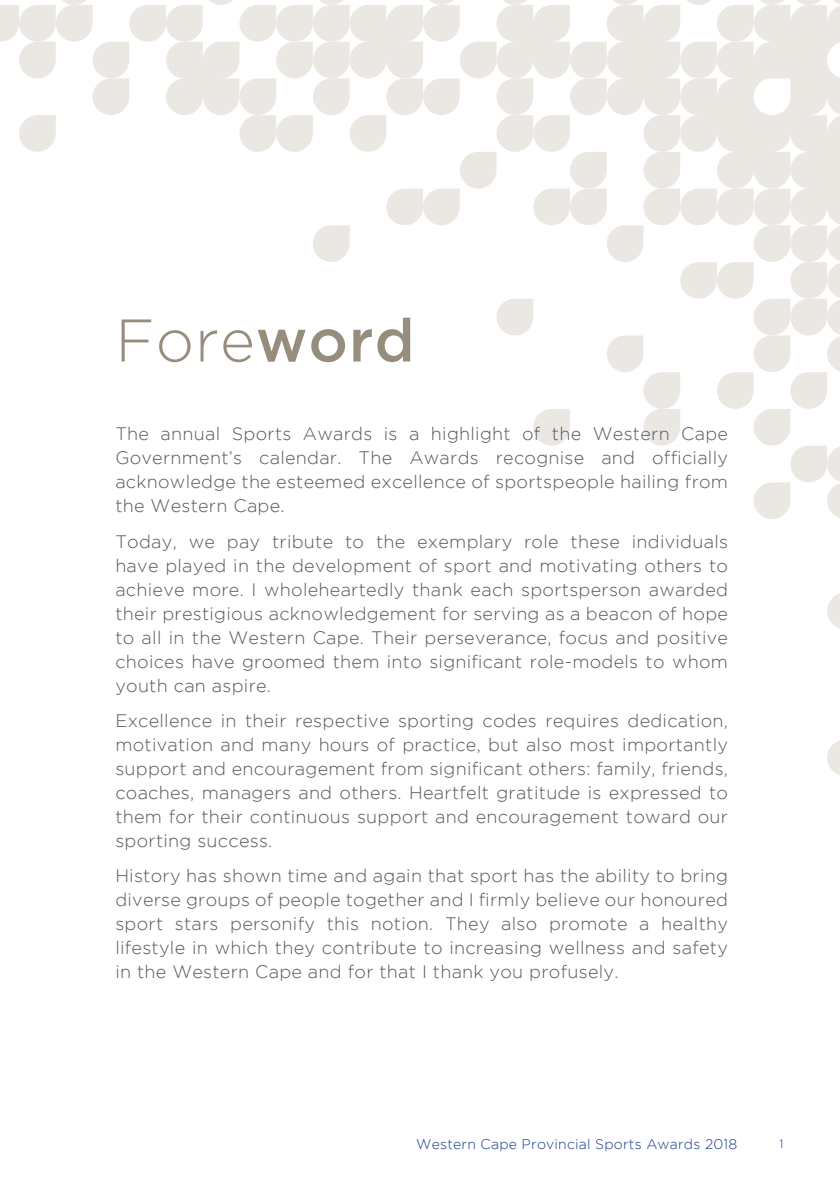
<style>
.page{position:relative;width:840px;height:1192px;background:#fff}
.page>*{position:absolute;margin:0;border:0;box-sizing:border-box;transform-origin:0 0}
.t1{font:300 60px "Gotham";color:#978d7c}
.t2{font:300 18px/24px "Gotham";letter-spacing:.015em;color:#57585a;text-align:justify}
.t3{font:300 14px "Gotham";letter-spacing:.015em;color:#193a8d}
.t4{font:300 12px "Gotham";color:#193a8d}
.s1{font-weight:500}
</style>
<div class="page">
<svg style="left:827px;top:594px;width:12px;height:34px"></svg>
<svg style="left:827px;top:741px;width:12px;height:34px"></svg>
<svg style="left:0;top:0;width:840px;height:519px"></svg>
<h1 class="t1" style="left:115px;top:307px;width:301px">Fore<span class="s1">word</span></h1>
<p class="t2" style="left:115px;top:421px;width:614px">The annual Sports Awards is a highlight of the Western Cape Government’s calendar. The Awards recognise and officially acknowledge the esteemed excellence of sportspeople hailing from the Western Cape.</p>
<p class="t2" style="left:115px;top:529px;width:614px">Today, we pay tribute to the exemplary role these individuals have played in the development of sport and motivating others to achieve more. I wholeheartedly thank each sportsperson awarded their prestigious acknowledgement for serving as a beacon of hope to all in the Western Cape. Their perseverance, focus and positive choices have groomed them into significant role-models to whom youth can aspire.</p>
<p class="t2" style="left:115px;top:708px;width:614px">Excellence in their respective sporting codes requires dedication, motivation and many hours of practice, but also most importantly support and encouragement from significant others: family, friends, coaches, managers and others. Heartfelt gratitude is expressed to them for their continuous support and encouragement toward our sporting success.</p>
<p class="t2" style="left:115px;top:863px;width:614px">History has shown time and again that sport has the ability to bring diverse groups of people together and I firmly believe our honoured sport stars personify this notion. They also promote a healthy lifestyle in which they contribute to increasing wellness and safety in the Western Cape and for that I thank you profusely.</p>
<p class="t3" style="left:416px;top:1135px;width:323px">Western Cape Provincial Sports Awards 2018</p>
<p class="t4" style="left:779px;top:1136px;width:6px">1</p>
</div>
